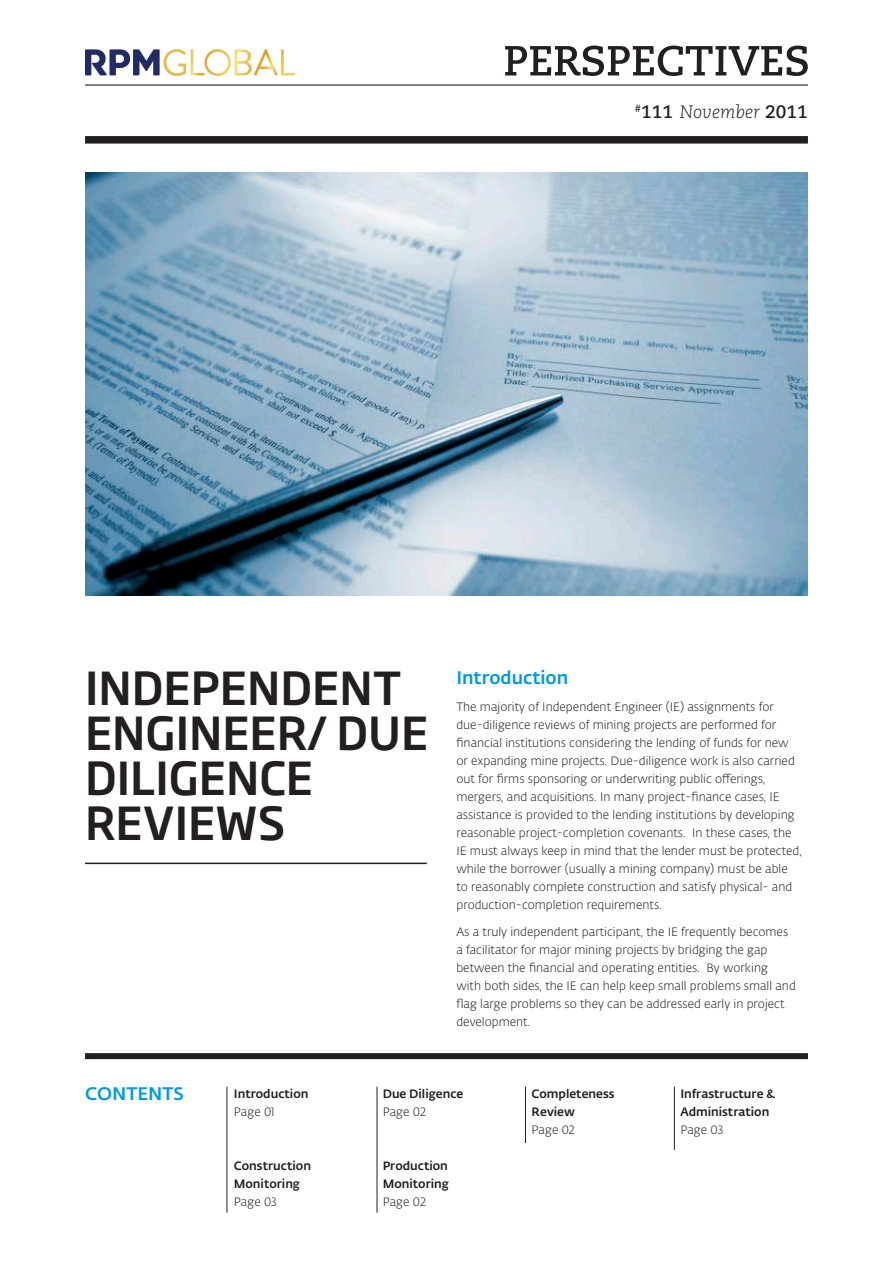
<style>
.page{position:relative;width:893px;height:1263px;background:#fff}
.page>*{position:absolute;margin:0;border:0;box-sizing:border-box;transform-origin:0 0}
.A_Heading{font:500 45px/45px "Soho Gothic Pro";color:#231f20}
.C_-_Sub_Heading{font:500 18px "Fedra Sans Alt Std";color:#009ada}
.t1{font:italic 300 18px "Caecilia LT Std";color:#231f20}
.Body_Text{font:300 12px/18px "Fedra Sans Alt Std";color:#231f20}
.Body_Text-2{font:500 12px/18px "Fedra Sans Alt Std";color:#231f20}
.s1{font-weight:700;font-style:normal}
.s2{font-weight:300}
</style>
<div class="page">
<div style="left:85px;top:136px;width:723px;height:8px;background:#231f20"></div>
<svg style="left:505px;top:46px;width:303px;height:30px"></svg>
<img style="left:85px;top:49px;width:209px;height:27px">
<hr style="left:85px;top:84px;width:723px;height:2px;background:#231f20">
<div style="left:85px;top:1053px;width:723px;height:6px;background:#231f20"></div>
<img style="left:85px;top:172px;width:723px;height:423px">
<hr style="left:227px;top:1087px;width:1px;height:126px;background:#231f20">
<hr style="left:377px;top:1087px;width:1px;height:126px;background:#231f20">
<hr style="left:525px;top:1087px;width:1px;height:56px;background:#231f20">
<hr style="left:674px;top:1087px;width:1px;height:63px;background:#231f20">
<hr style="left:85px;top:863px;width:342px;height:1px;background:#231f20">
<p class="t1" style="left:635px;top:101px;width:174px"><sup>#</sup><span class="s1">111</span> November <span class="s1">2011</span></p>
<p class="A_Heading" style="left:85px;top:663px;width:345px">INDEPENDENT<br>ENGINEER/ DUE<br>DILIGENCE</p>
<p class="A_Heading" style="left:85px;top:798px;width:202px">REVIEWS</p>
<p class="C_-_Sub_Heading" style="left:456px;top:667px;width:113px">Introduction</p>
<p class="Body_Text" style="left:456px;top:698px;width:347px">The majority of Independent Engineer (IE) assignments for due-diligence reviews of mining projects are performed for financial institutions considering the lending of funds for new or expanding mine projects. Due-diligence work is also carried out for firms sponsoring or underwriting public offerings, mergers, and acquisitions. In many project-finance cases, IE assistance is provided to the lending institutions by developing reasonable project-completion covenants. In these cases, the IE must always keep in mind that the lender must be protected, while the borrower (usually a mining company) must be able to reasonably complete construction and satisfy physical- and production-completion requirements.</p>
<p class="Body_Text" style="left:456px;top:923px;width:341px">As a truly independent participant, the IE frequently becomes a facilitator for major mining projects by bridging the gap between the financial and operating entities. By working<br>with both sides, the IE can help keep small problems small and flag large problems so they can be addressed early in project development.</p>
<p class="C_-_Sub_Heading" style="left:85px;top:1082px;width:100px">CONTENTS</p>
<p class="Body_Text-2" style="left:234px;top:1085px;width:76px">Introduction<br><span class="s2">Page 01</span></p>
<p class="Body_Text-2" style="left:383px;top:1085px;width:82px">Due Diligence<br><span class="s2">Page 02</span></p>
<p class="Body_Text-2" style="left:531px;top:1085px;width:85px">Completeness<br>Review<br><span class="s2">Page 02</span></p>
<p class="Body_Text-2" style="left:680px;top:1085px;width:96px">Infrastructure &amp;<br>Administration<br><span class="s2">Page 03</span></p>
<p class="Body_Text-2" style="left:234px;top:1157px;width:79px">Construction<br>Monitoring<br><span class="s2">Page 03</span></p>
<p class="Body_Text-2" style="left:383px;top:1157px;width:68px;text-align:justify">Production Monitoring <span class="s2">Page 02</span></p>
</div>
